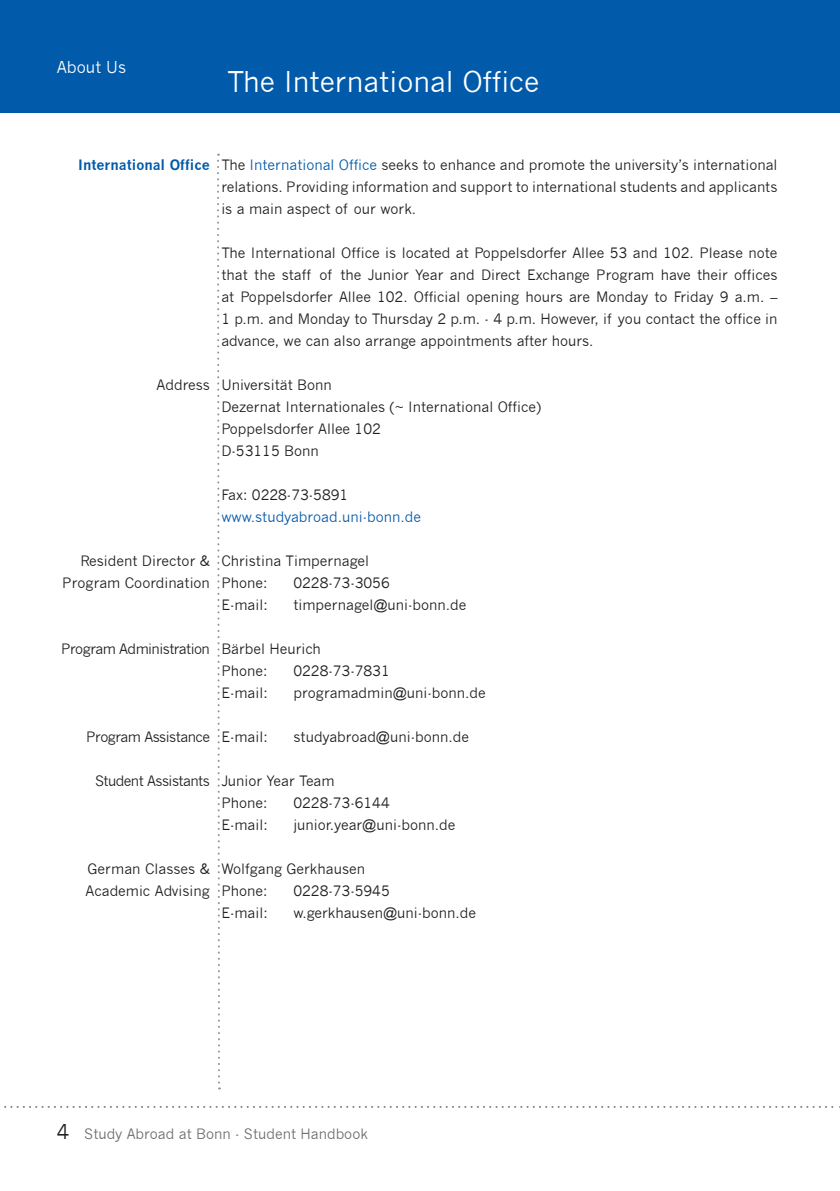
<style>
.page{position:relative;width:840px;height:1191px;background:#fff}
.page>*{position:absolute;margin:0;border:0;box-sizing:border-box;transform-origin:0 0}
.t1{font:28px "News Gothic";color:#fff}
.t2{font:16px "News Gothic";color:#fff}
.t3{font:14px/22px "News Gothic";color:#231f20}
.t4{font:14px "News Gothic";letter-spacing:-.04em;color:#231f20}
.t5{font:14px "News Gothic";color:#6c6d70}
.t6{font:14px "News Gothic";color:#075bab}
.t7{font:700 14px "News Gothic";color:#015aaa}
.s1{color:#015aaa}
.s2{font-size:20px;color:#231f20}
</style>
<div class="page">
<svg style="left:217px;top:154px;width:4px;height:935px"></svg>
<svg style="left:4px;top:1106px;width:836px;height:2px"></svg>
<div style="left:0;top:0;width:839px;height:112px;background:#015aaa"></div>
<hr style="left:839px;top:0;width:1px;height:112px;background:#015aaa">
<p class="t2" style="left:57px;top:58px;width:71px">About Us</p>
<h1 class="t1" style="left:227px;top:65px;width:313px">The International Office</h1>
<p class="t7" style="left:78px;top:156px;width:133px">International Office</p>
<p class="t3" style="left:156px;top:374px;width:55px">Address</p>
<p class="t3" style="left:62px;top:550px;width:149px;text-align:right">Resident Director &amp;<br>Program Coordination</p>
<p class="t4" style="left:61px;top:641px;width:150px">Program Administration</p>
<p class="t4" style="left:86px;top:729px;width:125px">Program Assistance</p>
<p class="t4" style="left:95px;top:773px;width:116px">Student Assistants</p>
<p class="t3" style="left:85px;top:858px;width:126px">German Classes &amp;<br>Academic Advising</p>
<p class="t3" style="left:221px;top:154px;width:557px;text-align:justify">The <span class="s1">International Office</span> seeks to enhance and promote the university’s international relations. Providing information and support to international students and applicants is a main aspect of our work.</p>
<p class="t3" style="left:221px;top:242px;width:557px;text-align:justify">The International Office is located at Poppelsdorfer Allee 53 and 102. Please note that the staff of the Junior Year and Direct Exchange Program have their offices at Poppelsdorfer Allee 102. Official opening hours are Monday to Friday 9 a.m. – 1 p.m. and Monday to Thursday 2 p.m. - 4 p.m. However, if you contact the office in advance, we can also arrange appointments after hours.</p>
<p class="t3" style="left:221px;top:374px;width:321px">Universität Bonn<br>Dezernat Internationales (~ International Office)<br>Poppelsdorfer Allee 102<br>D-53115 Bonn</p>
<p class="t3" style="left:221px;top:484px;width:128px">Fax: 0228-73-5891</p>
<p class="t6" style="left:221px;top:509px;width:201px">www.studyabroad.uni-bonn.de</p>
<p class="t3" style="left:221px;top:550px;width:149px">Christina Timpernagel<br>Phone:</p>
<p class="t3" style="left:293px;top:572px;width:98px">0228-73-3056</p>
<p class="t3" style="left:221px;top:594px;width:48px">E-mail:</p>
<p class="t3" style="left:293px;top:594px;width:174px">timpernagel@uni-bonn.de</p>
<p class="t3" style="left:221px;top:638px;width:101px">Bärbel Heurich<br>Phone:</p>
<p class="t3" style="left:293px;top:660px;width:98px">0228-73-7831</p>
<p class="t3" style="left:221px;top:682px;width:48px">E-mail:</p>
<p class="t3" style="left:293px;top:682px;width:194px">programadmin@uni-bonn.de</p>
<p class="t3" style="left:221px;top:726px;width:48px">E-mail:</p>
<p class="t3" style="left:293px;top:726px;width:177px">studyabroad@uni-bonn.de</p>
<p class="t3" style="left:221px;top:770px;width:115px">Junior Year Team<br>Phone:</p>
<p class="t3" style="left:293px;top:792px;width:98px">0228-73-6144</p>
<p class="t3" style="left:221px;top:814px;width:48px">E-mail:</p>
<p class="t3" style="left:293px;top:814px;width:163px">junior.year@uni-bonn.de</p>
<p class="t3" style="left:221px;top:858px;width:145px">Wolfgang Gerkhausen<br>Phone:</p>
<p class="t3" style="left:293px;top:880px;width:98px">0228-73-5945</p>
<p class="t3" style="left:221px;top:902px;width:48px">E-mail:</p>
<p class="t3" style="left:293px;top:902px;width:184px">w.gerkhausen@uni-bonn.de</p>
<p class="t5" style="left:57px;top:1125px;width:312px"><span class="s2">4</span> Study Abroad at Bonn - Student Handbook</p>
</div>
